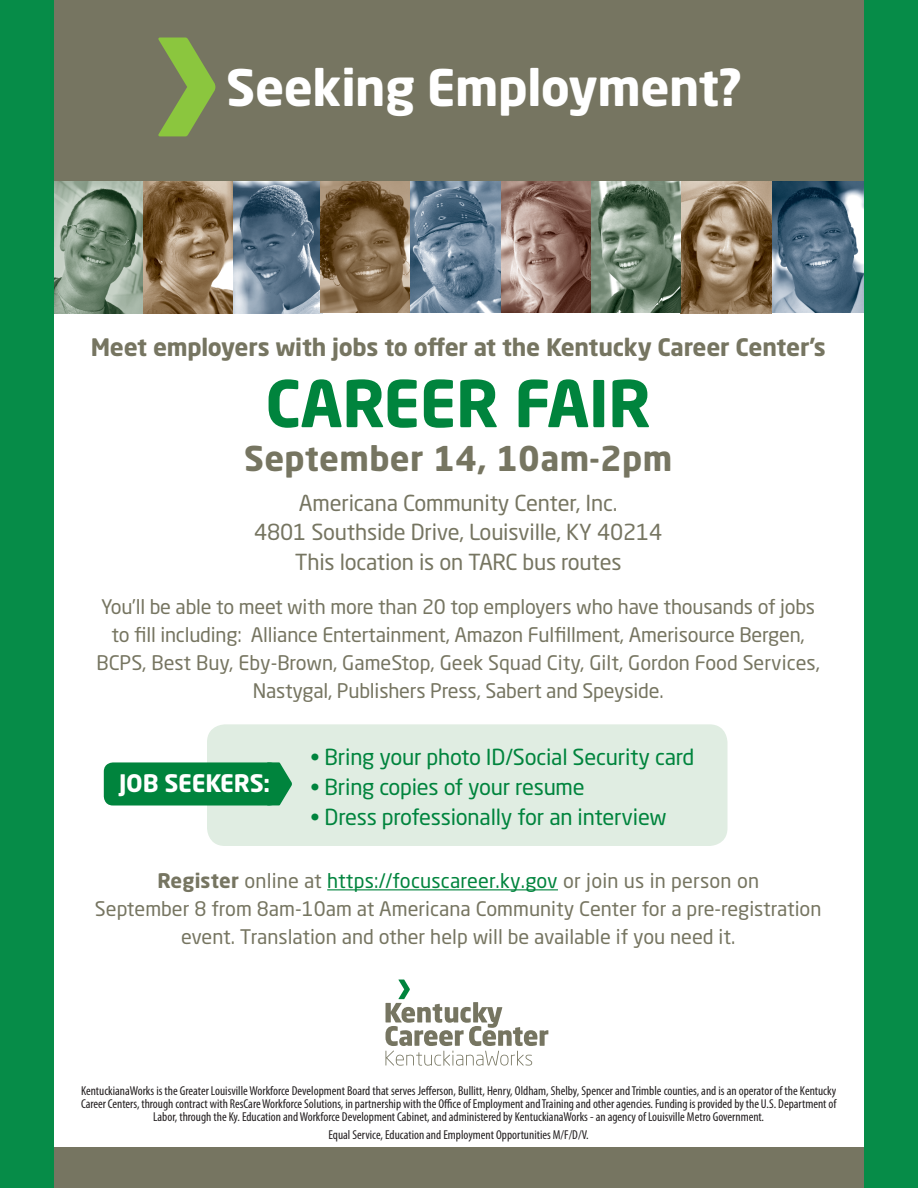
<style>
.page{position:relative;width:918px;height:1188px;background:#fff}
.page>*{position:absolute;margin:0;border:0;box-sizing:border-box;transform-origin:0 0}
.t1{font:700 63.6px "Neo Sans Std";letter-spacing:-.01em;color:#00843d}
.t2{font:700 49.65px "Neo Sans Std";letter-spacing:-.01em;color:#fff}
.t3{font:700 33.75px "Neo Sans Std";letter-spacing:.01em;color:#767561}
.t4{font:700 23.85px "Neo Sans Std";letter-spacing:-.01em;color:#767561}
.t5{font:700 23.85px "Neo Sans Std";letter-spacing:-.01em;color:#fff}
.t6{font:21.9px "Neo Sans Std";letter-spacing:-.01em;color:#767561}
.t7{font:21.9px "Neo Sans Std";letter-spacing:-.01em;color:#00843d}
.t8{font:19.95px/27.9px "Neo Sans Std";letter-spacing:-.01em;color:#767561;text-align:center}
.t9{font:19.95px "Neo Sans Std";letter-spacing:.01em;color:#767561}
.t10{font:condensed 12.9px/12.9px "Myriad Pro";color:#231f20;text-align:center}
.s1{font-weight:700}
.s2{color:#00843d}
</style>
<div class="page">
<div style="left:0;top:0;width:918px;height:194px;background:#767561"></div>
<img style="left:54px;top:181px;width:267px;height:132px">
<img style="left:321px;top:181px;width:543px;height:132px">
<div style="left:207px;top:724px;width:521px;height:122px;background:#e0ede2;border-radius:18px"></div>
<hr style="left:327px;top:889px;width:231px;height:1px;background:#00843d">
<div style="left:1px;top:1148px;width:917px;height:40px;background:#767561"></div>
<div style="left:864px;top:0;width:54px;height:1188px;background:#068c48"></div>
<div style="left:0;top:0;width:54px;height:1188px;background:#068c48"></div>
<svg style="left:158px;top:37px;width:57px;height:99px"></svg>
<svg style="left:104px;top:762px;width:188px;height:44px;background:#0c8946"></svg>
<svg style="left:385px;top:980px;width:163px;height:86px"></svg>
<p class="t2" style="left:226px;top:56px;width:518px">Seeking Employment?</p>
<p class="t4" style="left:91px;top:332px;width:737px">Meet employers with jobs to offer at the Kentucky Career Center’s</p>
<p class="t1" style="left:265px;top:363px;width:388px">CAREER FAIR</p>
<p class="t3" style="left:244px;top:437px;width:430px">September 14, 10am-2pm</p>
<p class="t6" style="left:299px;top:489px;width:320px">Americana Community Center, Inc.</p>
<p class="t6" style="left:254px;top:519px;width:410px">4801 Southside Drive, Louisville, KY 40214</p>
<p class="t6" style="left:295px;top:549px;width:328px">This location is on TARC bus routes</p>
<p class="t8" style="left:101px;top:592px;width:715px">You’ll be able to meet with more than 20 top employers who have thousands of jobs</p>
<p class="t8" style="left:112px;top:620px;width:695px">to fill including: Alliance Entertainment, Amazon Fulfillment, Amerisource Bergen,</p>
<p class="t8" style="left:97px;top:648px;width:725px">BCPS, Best Buy, Eby-Brown, GameStop, Geek Squad City, Gilt, Gordon Food Services,<br>Nastygal, Publishers Press, Sabert and Speyside.</p>
<p class="t5" style="left:119px;top:767px;width:152px">JOB SEEKERS:</p>
<p class="t7" style="left:311px;top:744px;width:385px">• Bring your photo ID/Social Security card</p>
<p class="t7" style="left:311px;top:773px;width:276px">• Bring copies of your resume</p>
<p class="t7" style="left:311px;top:803px;width:358px">• Dress professionally for an interview</p>
<p class="t9" style="left:157px;top:869px;width:603px"><span class="s1">Register</span> online at <span class="s2">https://focuscareer.ky.gov</span> or join us in person on</p>
<p class="t8" style="left:95px;top:895px;width:728px">September 8 from 8am-10am at Americana Community Center for a pre-registration event. Translation and other help will be available if you need it.</p>
<p class="t10" style="left:81px;top:1084px;width:757px">KentuckianaWorks is the Greater Louisville Workforce Development Board that serves Jefferson, Bullitt, Henry, Oldham, Shelby, Spencer and Trimble counties, and is an operator of the Kentucky<br>Career Centers, through contract with ResCare Workforce Solutions, in partnership with the Office of Employment and Training and other agencies. Funding is provided by the U.S. Department of<br>Labor, through the Ky. Education and Workforce Development Cabinet, and administered by KentuckianaWorks - an agency of Louisville Metro Government.</p>
<p class="t10" style="left:329px;top:1128px;width:262px">Equal Service, Education and Employment Opportunities M/F/D/V.</p>
</div>
